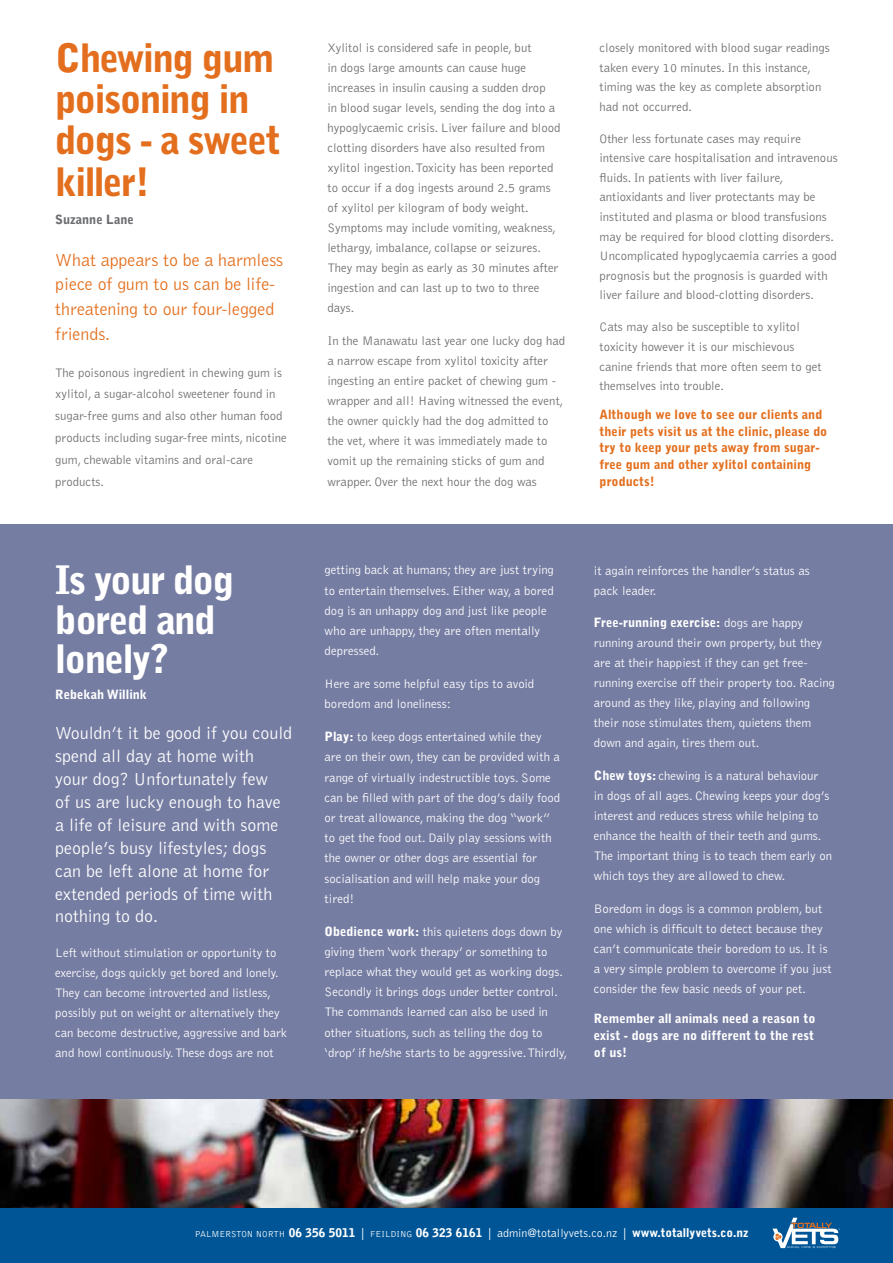
<style>
.page{position:relative;width:893px;height:1263px;background:#fff}
.page>*{position:absolute;margin:0;border:0;box-sizing:border-box;transform-origin:0 0}
.t1{font:900 39px/41.2px "Bell Gothic";letter-spacing:-.04em;color:#e36f1e}
.t2{font:900 39px/39.5px "Bell Gothic";letter-spacing:-.04em;color:#fff}
.t3{font:300 18px/23px "Bell Gothic";color:#fff}
.t4{font:300 18px/24.8px "Bell Gothic";letter-spacing:-.005em;color:#e36f1e}
.t5{font:300 12.75px/20px "Bell Gothic";color:#fff}
.t6{font:300 12.75px/20.1px "Bell Gothic";color:#6d6e71}
.t7{font:900 12.75px/16.5px "Bell Gothic";color:#e36f1e}
.t8{font:900 12.75px/17px "Bell Gothic";color:#fff;text-align:justify}
.t9{font:900 12.75px "Bell Gothic";color:#6d6e71}
.t10{font:900 12px "Bell Gothic";color:#fff}
.s1{font-weight:900}
.s2{font-weight:300;font-size:9px}
.s3{font-weight:300}
</style>
<div class="page">
<div style="left:0;top:1208px;width:893px;height:55px;background:#005596"></div>
<svg style="left:773px;top:1218px;width:67px;height:30px"></svg>
<div style="left:0;top:524px;width:893px;height:575px;background:#767da2"></div>
<img style="left:0;top:1099px;width:893px;height:109px">
<h1 class="t1" style="left:55px;top:38px;width:227px">Chewing gum poisoning in dogs - a sweet killer!</h1>
<p class="t9" style="left:55px;top:212px;width:80px">Suzanne Lane</p>
<h2 class="t4" style="left:55px;top:248px;width:230px">What appears to be a harmless piece of gum to us can be life&shy;threatening to our four-legged friends.</h2>
<p class="t6" style="left:55px;top:362px;width:233px;line-height:21.8px">The poisonous ingredient in chewing gum is xylitol, a sugar-alcohol sweetener found in sugar-free gums and also other human food products including sugar-free mints, nicotine gum, chewable vitamins and oral-care products.</p>
<h1 class="t2" style="left:55px;top:561px;width:181px">Is your dog bored and lonely?</h1>
<p class="t8" style="left:55px;top:686px;width:93px">Rebekah Willink</p>
<p class="t3" style="left:55px;top:722px;width:238px">Wouldn’t it be good if you could spend all day at home with<br>your dog? Unfortunately few<br>of us are lucky enough to have a life of leisure and with some people’s busy lifestyles; dogs can be left alone at home for extended periods of time with nothing to do.</p>
<p class="t5" style="left:55px;top:943px;width:234px">Left without stimulation or opportunity to exercise, dogs quickly get bored and lonely.<br>They can become introverted and listless, possibly put on weight or alternatively they can become destructive, aggressive and bark and howl continuously. These dogs are not</p>
<p class="t6" style="left:327px;top:38px;width:235px">Xylitol is considered safe in people, but<br>in dogs large amounts can cause huge increases in insulin causing a sudden drop<br>in blood sugar levels, sending the dog into a hypoglycaemic crisis. Liver failure and blood clotting disorders have also resulted from xylitol ingestion. Toxicity has been reported to occur if a dog ingests around 2.5 grams of xylitol per kilogram of body weight.<br>Symptoms may include vomiting, weakness, lethargy, imbalance, collapse or seizures.<br>They may begin as early as 30 minutes after ingestion and can last up to two to three days.</p>
<p class="t6" style="left:327px;top:331px;width:239px">In the Manawatu last year one lucky dog had a narrow escape from xylitol toxicity after ingesting an entire packet of chewing gum - wrapper and all! Having witnessed the event, the owner quickly had the dog admitted to the vet, where it was immediately made to vomit up the remaining sticks of gum and wrapper. Over the next hour the dog was</p>
<p class="t6" style="left:600px;top:38px;width:232px;line-height:19.5px">closely monitored with blood sugar readings taken every 10 minutes. In this instance, timing was the key as complete absorption had not occurred.</p>
<p class="t6" style="left:600px;top:129px;width:240px;line-height:19.5px">Other less fortunate cases may require intensive care hospitalisation and intravenous fluids. In patients with liver failure, antioxidants and liver protectants may be instituted and plasma or blood transfusions may be required for blood clotting disorders.<br>Uncomplicated hypoglycaemia carries a good prognosis but the prognosis is guarded with liver failure and blood-clotting disorders.</p>
<p class="t6" style="left:600px;top:318px;width:224px;line-height:19.5px">Cats may also be susceptible to xylitol toxicity however it is our mischievous canine friends that more often seem to get themselves into trouble.</p>
<p class="t7" style="left:600px;top:407px;width:229px">Although we love to see our clients and their pets visit us at the clinic, please do try to keep your pets away from sugar&shy;free gum and other xylitol containing products!</p>
<p class="t5" style="left:325px;top:560px;width:231px">getting back at humans; they are just trying to entertain themselves. Either way, a bored dog is an unhappy dog and just like people who are unhappy, they are often mentally depressed.</p>
<p class="t5" style="left:325px;top:674px;width:211px">Here are some helpful easy tips to avoid boredom and loneliness:</p>
<p class="t5" style="left:325px;top:727px;width:237px"><span class="s1">Play:</span> to keep dogs entertained while they are on their own, they can be provided with a range of virtually indestructible toys. Some can be filled with part of the dog’s daily food or treat allowance, making the dog “work” to get the food out. Daily play sessions with the owner or other dogs are essential for socialisation and will help make your dog tired!</p>
<p class="t5" style="left:325px;top:922px;width:244px"><span class="s1">Obedience work:</span> this quietens dogs down by giving them ‘work therapy’ or something to replace what they would get as working dogs.<br>Secondly it brings dogs under better control.<br>The commands learned can also be used in other situations, such as telling the dog to ‘drop’ if he/she starts to be aggressive. Thirdly,</p>
<p class="t5" style="left:594px;top:561px;width:217px">it again reinforces the handler’s status as pack leader.</p>
<p class="t5" style="left:594px;top:613px;width:243px"><span class="s1">Free-running exercise:</span> dogs are happy running around their own property, but they are at their happiest if they can get free&shy;running exercise off their property too. Racing around as they like, playing and following their nose stimulates them, quietens them down and again, tires them out.</p>
<p class="t5" style="left:594px;top:766px;width:240px"><span class="s1">Chew toys:</span> chewing is a natural behaviour<br>in dogs of all ages. Chewing keeps your dog’s interest and reduces stress while helping to enhance the health of their teeth and gums.<br>The important thing is to teach them early on which toys they are allowed to chew.</p>
<p class="t5" style="left:594px;top:899px;width:239px">Boredom in dogs is a common problem, but one which is difficult to detect because they can’t communicate their boredom to us. It is a very simple problem to overcome if you just consider the few basic needs of your pet.</p>
<p class="t8" style="left:594px;top:1010px;width:223px">Remember all animals need a reason to exist - dogs are no different to the rest of us!</p>
<p class="t10" style="left:195px;top:1226px;width:555px"><span class="s2">PALMERSTON NORTH</span> 06 356 5011 <span class="s3">|</span> <span class="s2">FEILDING</span> 06 323 6161 <span class="s3">| admin@totallyvets.co.nz |</span> www.totallyvets.co.nz</p>
</div>
